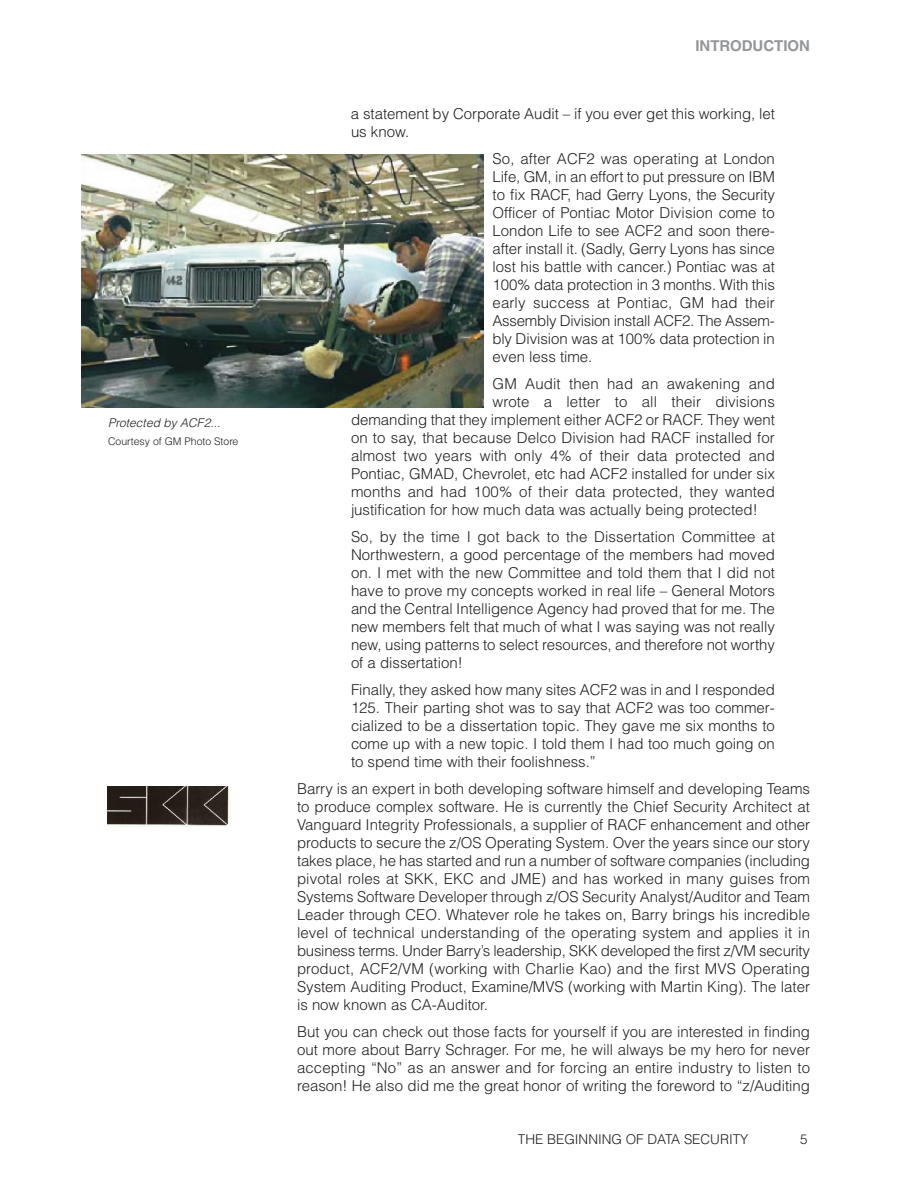
<style>
.page{position:relative;width:918px;height:1188px;background:#fff}
.page>*{position:absolute;margin:0;border:0;box-sizing:border-box;transform-origin:0 0}
.t1{font:300 15px/18px "Helvetica";color:#231f20;text-align:justify}
.t2{font:700 15px "Helvetica";color:#939598}
.t3{font:300 13.5px "Helvetica";color:#231f20}
.t4{font:italic 300 12px "Helvetica";letter-spacing:.005em;color:#231f20}
.t5{font:300 10.5px "Helvetica";color:#231f20}
</style>
<div class="page">
<img style="left:81px;top:155px;width:403px;height:252px">
<img style="left:107px;top:786px;width:124px;height:40px">
<p class="t4" style="left:108px;top:416px;width:114px">Protected by ACF2...</p>
<p class="t5" style="left:108px;top:435px;width:132px">Courtesy of GM Photo Store</p>
<p class="t2" style="left:695px;top:40px;width:116px">INTRODUCTION</p>
<p class="t1" style="left:351px;top:105px;width:425px">a statement by Corporate Audit – if you ever get this working, let us know.</p>
<p class="t1" style="left:493px;top:150px;width:284px">So, after ACF2 was operating at London Life, GM, in an effort to put pressure on IBM to fix RACF, had Gerry Lyons, the Security Officer of Pontiac Motor Division come to London Life to see ACF2 and soon there&shy;after install it. (Sadly, Gerry Lyons has since lost his battle with cancer.) Pontiac was at 100% data protection in 3 months. With this early success at Pontiac, GM had their Assembly Division install ACF2. The Assem&shy;bly Division was at 100% data protection in even less time.</p>
<p class="t1" style="left:493px;top:375px;width:284px">GM Audit then had an awakening and</p>
<p class="t1" style="left:493px;top:393px;width:284px">wrote a letter to all their divisions</p>
<p class="t1" style="left:351px;top:411px;width:425px">demanding that they implement either ACF2 or RACF. They went</p>
<p class="t1" style="left:351px;top:429px;width:425px">on to say, that because Delco Division had RACF installed for</p>
<p class="t1" style="left:351px;top:447px;width:425px">almost two years with only 4% of their data protected and</p>
<p class="t1" style="left:351px;top:465px;width:425px">Pontiac, GMAD, Chevrolet, etc had ACF2 installed for under six</p>
<p class="t1" style="left:351px;top:483px;width:425px">months and had 100% of their data protected, they wanted</p>
<p class="t1" style="left:351px;top:501px;width:408px">justification for how much data was actually being protected!</p>
<p class="t1" style="left:351px;top:528px;width:425px">So, by the time I got back to the Dissertation Committee at Northwestern, a good percentage of the members had moved on. I met with the new Committee and told them that I did not have to prove my concepts worked in real life – General Motors and the Central Intelligence Agency had proved that for me. The new members felt that much of what I was saying was not really new, using patterns to select resources, and therefore not worthy of a dissertation!</p>
<p class="t1" style="left:351px;top:681px;width:425px">Finally, they asked how many sites ACF2 was in and I responded 125. Their parting shot was to say that ACF2 was too commer&shy;cialized to be a dissertation topic. They gave me six months to come up with a new topic. I told them I had too much going on to spend time with their foolishness.”</p>
<p class="t1" style="left:297px;top:780px;width:515px">Barry is an expert in both developing software himself and developing Teams to produce complex software. He is currently the Chief Security Architect at Vanguard Integrity Professionals, a supplier of RACF enhancement and other products to secure the z/OS Operating System. Over the years since our story takes place, he has started and run a number of software companies (including pivotal roles at SKK, EKC and JME) and has worked in many guises from Systems Software Developer through z/OS Security Analyst/Auditor and Team Leader through CEO. Whatever role he takes on, Barry brings his incredible level of technical understanding of the operating system and applies it in business terms. Under Barry’s leadership, SKK developed the first z/VM security product, ACF2/VM (working with Charlie Kao) and the first MVS Operating System Auditing Product, Examine/MVS (working with Martin King). The later is now known as CA-Auditor.</p>
<p class="t1" style="left:297px;top:1023px;width:515px">But you can check out those facts for yourself if you are interested in finding out more about Barry Schrager. For me, he will always be my hero for never accepting “No” as an answer and for forcing an entire industry to listen to reason! He also did me the great honor of writing the foreword to “z/Auditing</p>
<p class="t3" style="left:518px;top:1131px;width:232px">THE BEGINNING OF DATA SECURITY</p>
<p class="t3" style="left:800px;top:1131px;width:9px">5</p>
</div>
